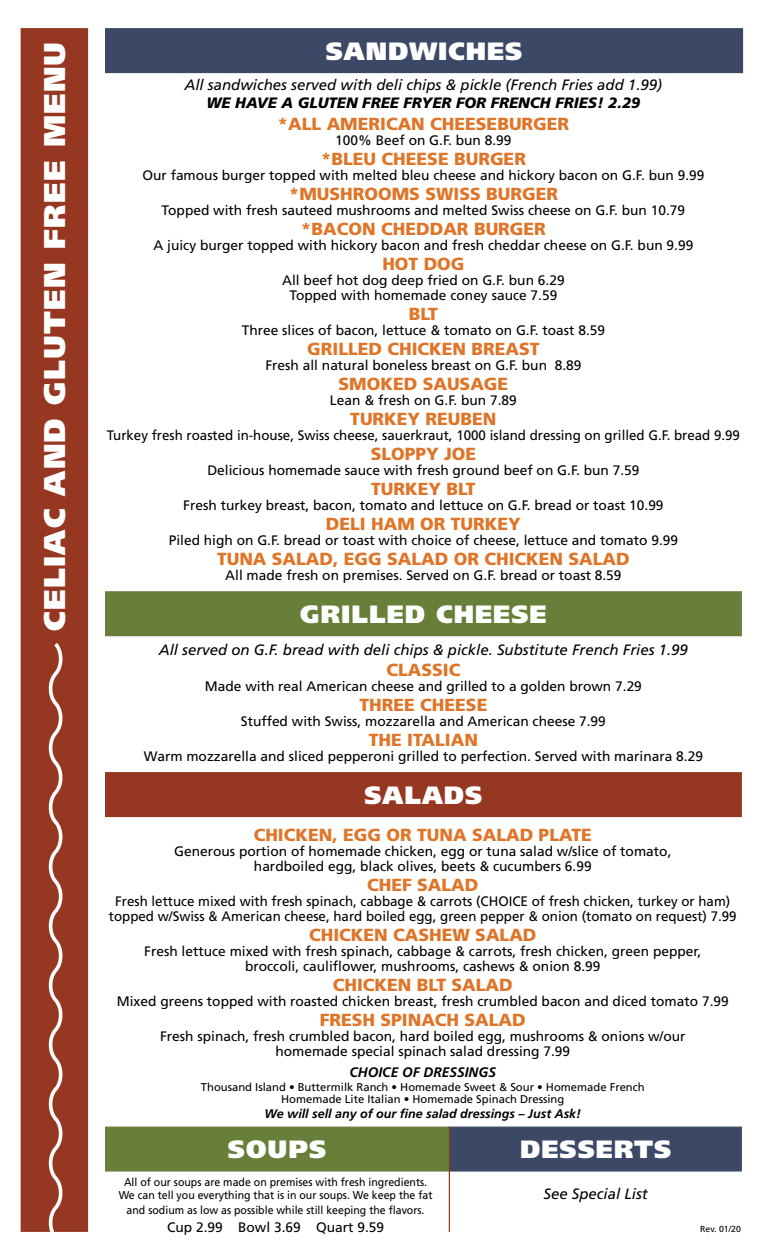
<style>
.page{position:relative;width:765px;height:1260px;background:#fff}
.page>*{position:absolute;margin:0;border:0;box-sizing:border-box;transform-origin:0 0}
.t1{font:900 30px "Frutiger";letter-spacing:.04em;color:#fff}
.t2{font:900 25px "Frutiger";letter-spacing:.04em;color:#fff}
.t3{font:900 17.5px "Frutiger";color:#de7528}
.t4{font:italic 15px "Frutiger";color:#000}
.t5{font:italic 900 15px "Frutiger";color:#000}
.t6{font:13.75px/15px "Frutiger";color:#000;text-align:center}
.t7{font:italic 700 13.75px "Frutiger";color:#000}
.t8{font:italic 700 12.5px "Frutiger";color:#000}
.t9{font:11.25px/13.5px "Frutiger";color:#000;text-align:center;scale:.94 1}
.t10{font:11.25px/12.5px "Frutiger";color:#000;text-align:center}
.t11{font:8.75px "Frutiger";color:#000}
</style>
<div class="page">
<div style="left:21px;top:28px;width:67px;height:1204px;background:#953721"></div>
<svg style="left:44px;top:643px;width:23px;height:589px"></svg>
<div style="left:105px;top:591px;width:637px;height:45px;background:#687f3a;border:1px solid #687f3a"></div>
<div style="left:105px;top:772px;width:637px;height:45px;background:#953721;border:1px solid #953721"></div>
<div style="left:449px;top:1127px;width:293px;height:45px;background:#3c4966;border:1px solid #3c4966"></div>
<div style="left:105px;top:1127px;width:344px;height:45px;background:#687f3a;border:1px solid #687f3a"></div>
<div style="left:105px;top:28px;width:638px;height:45px;background:#3c4966;border:1px solid #3c4966"></div>
<hr style="left:449px;top:1127px;width:1px;height:105px;background:#953721">
<h1 class="t1" style="left:36px;top:631px;width:590px;rotate:-90deg">CELIAC AND GLUTEN FREE MENU</h1>
<h2 class="t2" style="left:326px;top:36px;width:198px">SANDWICHES</h2>
<p class="t4" style="left:185px;top:76px;width:479px">All sandwiches served with deli chips &amp; pickle (French Fries add 1.99)</p>
<p class="t5" style="left:206px;top:94px;width:435px">WE HAVE A GLUTEN FREE FRYER FOR FRENCH FRIES! 2.29</p>
<p class="t3" style="left:278px;top:114px;width:293px">*ALL AMERICAN CHEESEBURGER</p>
<p class="t6" style="left:335px;top:133px;width:178px">100% Beef on G.F. bun 8.99</p>
<p class="t3" style="left:321px;top:149px;width:207px">*BLEU CHEESE BURGER</p>
<p class="t6" style="left:142px;top:168px;width:564px">Our famous burger topped with melted bleu cheese and hickory bacon on G.F. bun 9.99</p>
<p class="t3" style="left:289px;top:184px;width:271px">*MUSHROOMS SWISS BURGER</p>
<p class="t6" style="left:162px;top:203px;width:525px">Topped with fresh sauteed mushrooms and melted Swiss cheese on G.F. bun 10.79</p>
<p class="t3" style="left:301px;top:219px;width:247px">*BACON CHEDDAR BURGER</p>
<p class="t6" style="left:153px;top:238px;width:541px">A juicy burger topped with hickory bacon and fresh cheddar cheese on G.F. bun 9.99</p>
<p class="t3" style="left:382px;top:254px;width:84px">HOT DOG</p>
<p class="t6" style="left:282px;top:273px;width:284px">All beef hot dog deep fried on G.F. bun 6.29<br>Topped with homemade coney sauce 7.59</p>
<p class="t3" style="left:409px;top:304px;width:31px">BLT</p>
<p class="t6" style="left:242px;top:323px;width:365px">Three slices of bacon, lettuce &amp; tomato on G.F. toast 8.59</p>
<p class="t3" style="left:307px;top:339px;width:234px">GRILLED CHICKEN BREAST</p>
<p class="t6" style="left:265px;top:358px;width:318px">Fresh all natural boneless breast on G.F. bun 8.89</p>
<p class="t3" style="left:339px;top:374px;width:171px">SMOKED SAUSAGE</p>
<p class="t6" style="left:330px;top:393px;width:188px">Lean &amp; fresh on G.F. bun 7.89</p>
<p class="t3" style="left:350px;top:409px;width:148px">TURKEY REUBEN</p>
<p class="t6" style="left:107px;top:428px;width:635px">Turkey fresh roasted in-house, Swiss cheese, sauerkraut, 1000 island dressing on grilled G.F. bread 9.99</p>
<p class="t3" style="left:371px;top:444px;width:107px">SLOPPY JOE</p>
<p class="t6" style="left:207px;top:463px;width:434px">Delicious homemade sauce with fresh ground beef on G.F. bun 7.59</p>
<p class="t3" style="left:371px;top:479px;width:106px">TURKEY BLT</p>
<p class="t6" style="left:183px;top:498px;width:482px">Fresh turkey breast, bacon, tomato and lettuce on G.F. bread or toast 10.99</p>
<p class="t3" style="left:326px;top:514px;width:196px">DELI HAM OR TURKEY</p>
<p class="t6" style="left:169px;top:533px;width:511px">Piled high on G.F. bread or toast with choice of cheese, lettuce and tomato 9.99</p>
<p class="t3" style="left:217px;top:549px;width:414px">TUNA SALAD, EGG SALAD OR CHICKEN SALAD</p>
<p class="t6" style="left:225px;top:568px;width:398px">All made fresh on premises. Served on G.F. bread or toast 8.59</p>
<h2 class="t2" style="left:300px;top:599px;width:248px">GRILLED CHEESE</h2>
<p class="t4" style="left:159px;top:641px;width:531px">All served on G.F. bread with deli chips &amp; pickle. Substitute French Fries 1.99</p>
<p class="t3" style="left:386px;top:659px;width:75px">CLASSIC</p>
<p class="t6" style="left:205px;top:679px;width:439px">Made with real American cheese and grilled to a golden brown 7.29</p>
<p class="t3" style="left:360px;top:694px;width:129px">THREE CHEESE</p>
<p class="t6" style="left:241px;top:714px;width:366px">Stuffed with Swiss, mozzarella and American cheese 7.99</p>
<p class="t3" style="left:369px;top:729px;width:111px">THE ITALIAN</p>
<p class="t6" style="left:144px;top:749px;width:561px">Warm mozzarella and sliced pepperoni grilled to perfection. Served with marinara 8.29</p>
<h2 class="t2" style="left:364px;top:780px;width:119px">SALADS</h2>
<p class="t3" style="left:254px;top:824px;width:340px">CHICKEN, EGG OR TUNA SALAD PLATE</p>
<p class="t6" style="left:174px;top:843px;width:499px">Generous portion of homemade chicken, egg or tuna salad w/slice of tomato, hardboiled egg, black olives, beets &amp; cucumbers 6.99</p>
<p class="t3" style="left:367px;top:874px;width:113px">CHEF SALAD</p>
<p class="t6" style="left:109px;top:893px;width:629px">Fresh lettuce mixed with fresh spinach, cabbage &amp; carrots (CHOICE of fresh chicken, turkey or ham) topped w/Swiss &amp; American cheese, hard boiled egg, green pepper &amp; onion (tomato on request) 7.99</p>
<p class="t3" style="left:309px;top:924px;width:229px">CHICKEN CASHEW SALAD</p>
<p class="t6" style="left:144px;top:943px;width:559px">Fresh lettuce mixed with fresh spinach, cabbage &amp; carrots, fresh chicken, green pepper, broccoli, cauliflower, mushrooms, cashews &amp; onion 8.99</p>
<p class="t3" style="left:333px;top:974px;width:181px">CHICKEN BLT SALAD</p>
<p class="t6" style="left:117px;top:993px;width:613px">Mixed greens topped with roasted chicken breast, fresh crumbled bacon and diced tomato 7.99</p>
<p class="t3" style="left:320px;top:1009px;width:208px">FRESH SPINACH SALAD</p>
<p class="t6" style="left:160px;top:1028px;width:527px">Fresh spinach, fresh crumbled bacon, hard boiled egg, mushrooms &amp; onions w/our homemade special spinach salad dressing 7.99</p>
<p class="t7" style="left:349px;top:1064px;width:148px">CHOICE OF DRESSINGS</p>
<p class="t10" style="left:201px;top:1080px;width:445px">Thousand Island • Buttermilk Ranch • Homemade Sweet &amp; Sour • Homemade French<br>Homemade Lite Italian • Homemade Spinach Dressing</p>
<p class="t8" style="left:265px;top:1106px;width:318px">We will sell any of our fine salad dressings – Just Ask!</p>
<h2 class="t2" style="left:228px;top:1134px;width:100px">SOUPS</h2>
<p class="t9" style="left:119px;top:1175px;width:335px">All of our soups are made on premises with fresh ingredients.<br>We can tell you everything that is in our soups. We keep the fat</p>
<p class="t9" style="left:127px;top:1204px;width:318px">and sodium as low as possible while still keeping the flavors.</p>
<p class="t6" style="left:167px;top:1219px;width:219px">Cup 2.99 Bowl 3.69 Quart 9.59</p>
<h2 class="t2" style="left:520px;top:1134px;width:153px">DESSERTS</h2>
<p class="t4" style="left:544px;top:1185px;width:106px">See Special List</p>
<p class="t11" style="left:700px;top:1224px;width:42px">Rev. 01/20</p>
</div>
